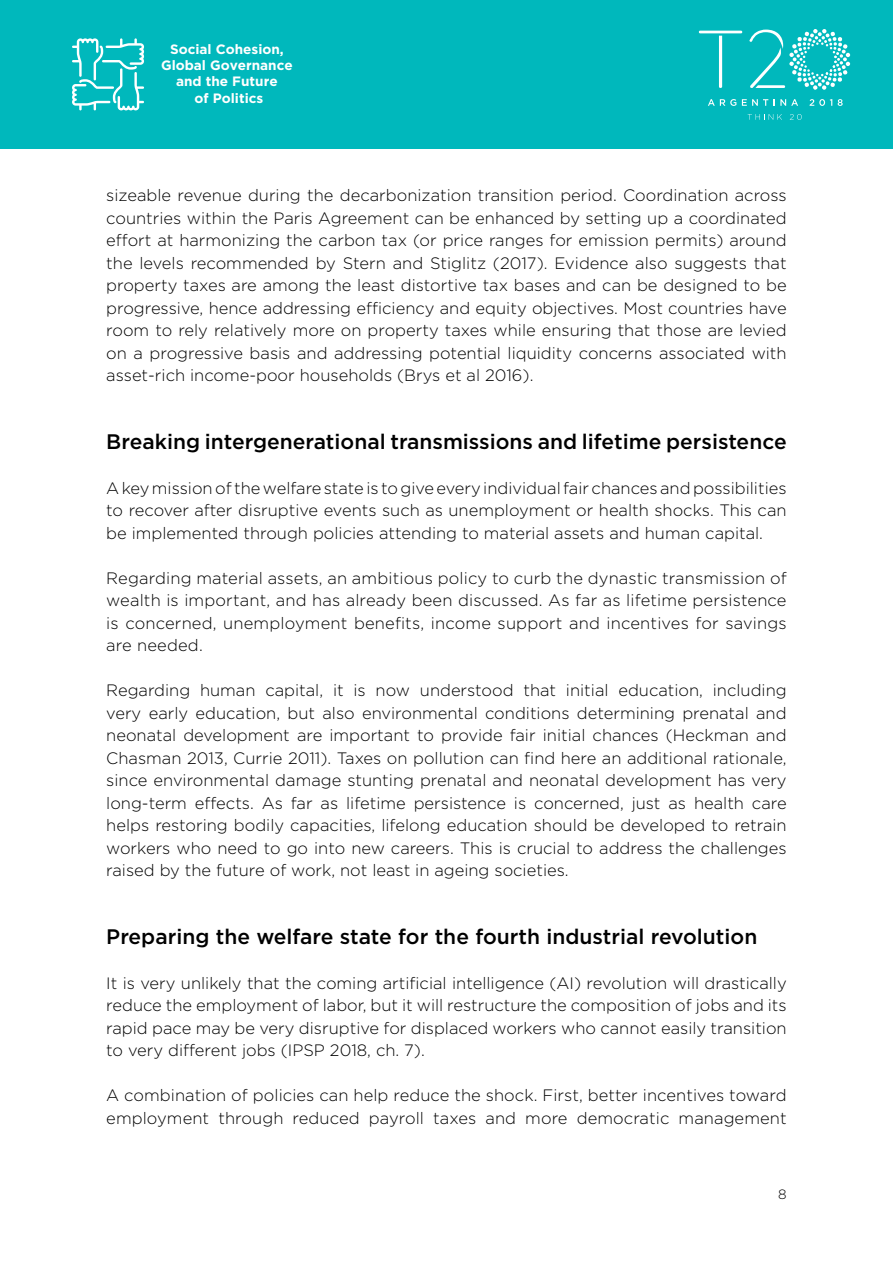
<style>
.page{position:relative;width:893px;height:1263px;background:#fff}
.page>*{position:absolute;margin:0;border:0;box-sizing:border-box;transform-origin:0 0}
.t1{font:500 21px "Gotham";color:#000}
.t2{font:300 16.5px/22.5px "Gotham";color:#000;text-align:justify}
.t3{font:700 13.5px/16.2px "Gotham";color:#fff;text-align:center}
.t4{font:300 13.5px "Gotham";color:#000}
</style>
<div class="page">
<div style="left:0;top:0;width:893px;height:149px;background:#00b8bc"></div>
<svg style="left:749px;top:29px;width:101px;height:61px"></svg>
<svg style="left:708px;top:99px;width:28px;height:7px"></svg>
<svg style="left:742px;top:99px;width:26px;height:7px"></svg>
<svg style="left:774px;top:99px;width:24px;height:7px"></svg>
<svg style="left:810px;top:99px;width:22px;height:7px"></svg>
<svg style="left:838px;top:99px;width:5px;height:7px"></svg>
<svg style="left:699px;top:31px;width:43px;height:57px"></svg>
<svg style="left:748px;top:114px;width:34px;height:6px"></svg>
<svg style="left:790px;top:114px;width:12px;height:6px"></svg>
<svg style="left:72px;top:38px;width:72px;height:72px"></svg>
<p class="t3" style="left:161px;top:41px;width:133px">Social Cohesion,<br>Global Governance and the Future<br>of Politics</p>
<p class="t2" style="left:106px;top:184px;width:682px">sizeable revenue during the decarbonization transition period. Coordination across countries within the Paris Agreement can be enhanced by setting up a coordinated effort at harmonizing the carbon tax (or price ranges for emission permits) around the levels recommended by Stern and Stiglitz (2017). Evidence also suggests that property taxes are among the least distortive tax bases and can be designed to be progressive, hence addressing efficiency and equity objectives. Most countries have room to rely relatively more on property taxes while ensuring that those are levied on a progressive basis and addressing potential liquidity concerns associated with asset-rich income-poor households (Brys et al 2016).</p>
<p class="t1" style="left:106px;top:428px;width:682px">Breaking intergenerational transmissions and lifetime persistence</p>
<p class="t2" style="left:106px;top:476px;width:682px">A key mission of the welfare state is to give every individual fair chances and possibilities to recover after disruptive events such as unemployment or health shocks. This can be implemented through policies attending to material assets and human capital.</p>
<p class="t2" style="left:106px;top:566px;width:682px">Regarding material assets, an ambitious policy to curb the dynastic transmission of wealth is important, and has already been discussed. As far as lifetime persistence is concerned, unemployment benefits, income support and incentives for savings are needed.</p>
<p class="t2" style="left:106px;top:679px;width:682px">Regarding human capital, it is now understood that initial education, including very early education, but also environmental conditions determining prenatal and neonatal development are important to provide fair initial chances (Heckman and Chasman 2013, Currie 2011). Taxes on pollution can find here an additional rationale, since environmental damage stunting prenatal and neonatal development has very long-term effects. As far as lifetime persistence is concerned, just as health care helps restoring bodily capacities, lifelong education should be developed to retrain workers who need to go into new careers. This is crucial to address the challenges raised by the future of work, not least in ageing societies.</p>
<p class="t1" style="left:106px;top:923px;width:652px">Preparing the welfare state for the fourth industrial revolution</p>
<p class="t2" style="left:106px;top:971px;width:682px">It is very unlikely that the coming artificial intelligence (AI) revolution will drastically reduce the employment of labor, but it will restructure the composition of jobs and its rapid pace may be very disruptive for displaced workers who cannot easily transition to very different jobs (IPSP 2018, ch. 7).</p>
<p class="t2" style="left:106px;top:1084px;width:682px">A combination of policies can help reduce the shock. First, better incentives toward employment through reduced payroll taxes and more democratic management</p>
<p class="t4" style="left:778px;top:1186px;width:10px">8</p>
</div>
